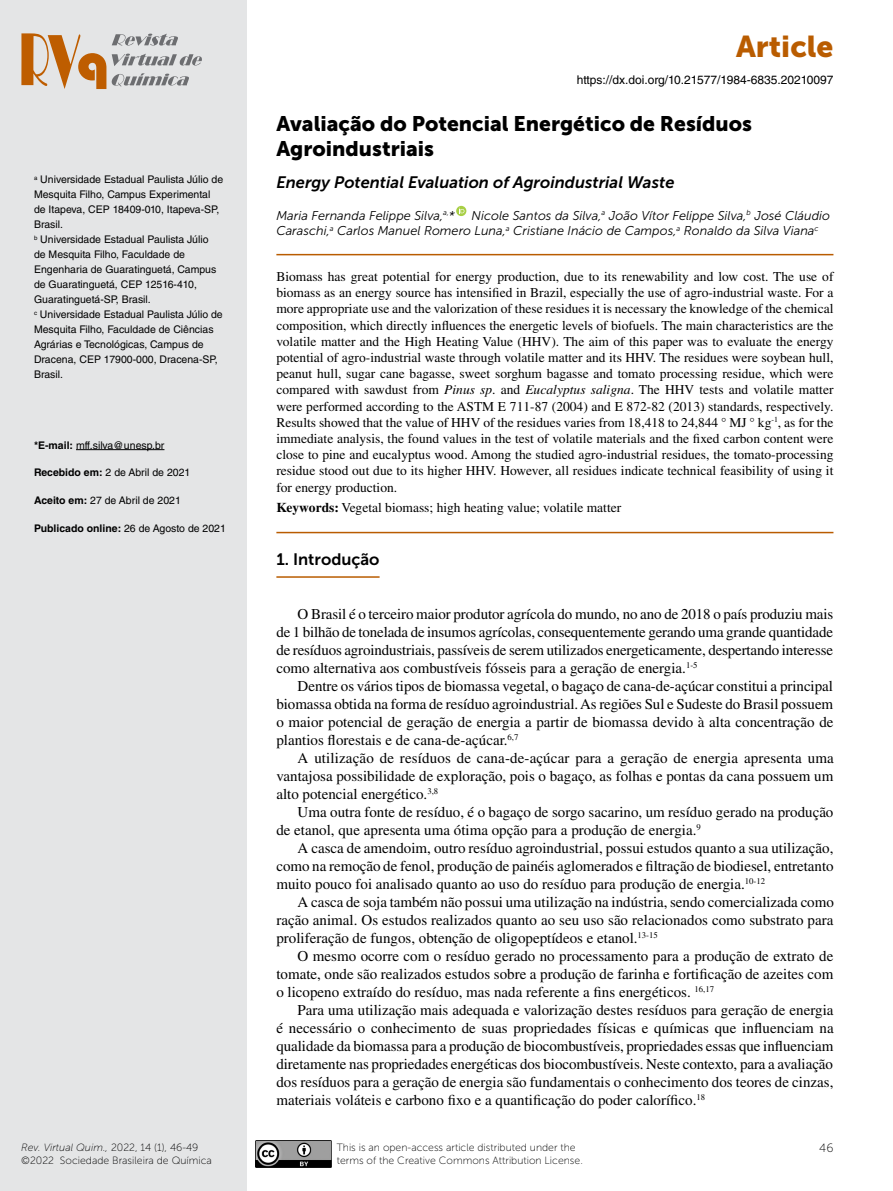
<style>
.page{position:relative;width:893px;height:1191px;background:#fff}
.page>*{position:absolute;margin:0;border:0;box-sizing:border-box;transform-origin:0 0}
.t1{font:30px "Museo Sans 900";color:#b95c00}
.t2{font:21px/25.2px "Museo Sans 900";color:#000}
.t3{font:italic 16.5px "Museo Sans 700";color:#000}
.t4{font:16.5px "Museo Sans 700";color:#000}
.t5{font:15px/18px "Times LT Std";color:#000;text-align:justify}
.t6{font:13.5px/16.2px "Times LT Std";color:#000;text-align:justify}
.t7{font:italic 12.75px/15.3px "Museo Sans 300";color:#000}
.t8{font:12px "Helvetica LT Std";color:#000}
.t9{font:12px "Museo Sans 100";color:#000}
.t10{font:10.5px/15px "Helvetica LT Std";color:#000}
.t11{font:10.5px/12.6px "Museo Sans 100";color:#000}
.t12{font:700 10.5px "Helvetica LT Std";color:#000}
.s1{font-weight:700}
.s2{font-weight:400}
.s3{font-style:italic}
</style>
<div class="page">
<div style="left:0;top:0;width:246px;height:1191px;background:#e4e5e6"></div>
<img style="left:255px;top:1140px;width:77px;height:27px">
<svg style="left:21px;top:33px;width:85px;height:56px"></svg>
<svg style="left:112px;top:73px;width:77px;height:13px"></svg>
<svg style="left:112px;top:54px;width:90px;height:12px"></svg>
<svg style="left:112px;top:34px;width:66px;height:12px"></svg>
<hr style="left:76px;top:449px;width:88px;height:1px;background:#000">
<hr style="left:276px;top:254px;width:557px;height:1px;background:#b95c00">
<hr style="left:276px;top:532px;width:557px;height:1px;background:#b95c00">
<hr style="left:276px;top:576px;width:104px;height:2px;background:#b95c00">
<svg style="left:456px;top:206px;width:10px;height:10px"></svg>
<svg style="left:459px;top:208px;width:5px;height:5px"></svg>
<p class="t10" style="left:34px;top:172px;width:191px"><sup>a</sup> Universidade Estadual Paulista Júlio de Mesquita Filho, Campus Experimental de Itapeva, CEP 18409-010, Itapeva-SP, Brasil.<br><sup>b</sup> Universidade Estadual Paulista Júlio<br>de Mesquita Filho, Faculdade de Engenharia de Guaratinguetá, Campus de Guaratinguetá, CEP 12516-410, Guaratinguetá-SP, Brasil.<br><sup>c</sup> Universidade Estadual Paulista Júlio de Mesquita Filho, Faculdade de Ciências Agrárias e Tecnológicas, Campus de Dracena, CEP 17900-000, Dracena-SP, Brasil.</p>
<p class="t10" style="left:34px;top:437px;width:132px"><span class="s1">*E-mail:</span> mff.silva@unesp.br</p>
<p class="t10" style="left:34px;top:465px;width:158px"><span class="s1">Recebido em:</span> 2 de Abril de 2021</p>
<p class="t10" style="left:34px;top:493px;width:148px"><span class="s1">Aceito em:</span> 27 de Abril de 2021</p>
<p class="t12" style="left:34px;top:522px;width:193px">Publicado online: <span class="s2">26 de Agosto de 2021</span></p>
<p class="t11" style="left:21px;top:1141px;width:192px"><span class="s3">Rev. Virtual Quim.,</span> 2022, 14 (1), 46-49 ©2022 Sociedade Brasileira de Química</p>
<h1 class="t1" style="left:736px;top:29px;width:99px">Article</h1>
<p class="t8" style="left:577px;top:72px;width:258px">https://dx.doi.org/10.21577/1984-6835.20210097</p>
<h2 class="t2" style="left:276px;top:111px;width:477px">Avaliação do Potencial Energético de Resíduos<br>Agroindustriais</h2>
<p class="t3" style="left:276px;top:173px;width:400px">Energy Potential Evaluation of Agroindustrial Waste</p>
<p class="t7" style="left:276px;top:208px;width:180px">Maria Fernanda Felippe Silva,<sup>a,</sup>*</p>
<p class="t7" style="left:276px;top:208px;width:555px;text-indent:195px">Nicole Santos da Silva,<sup>a</sup> João Vítor Felippe Silva,<sup>b</sup> José Cláudio<br>Caraschi,<sup>a</sup> Carlos Manuel Romero Luna,<sup>a</sup> Cristiane Inácio de Campos,<sup>a</sup> Ronaldo da Silva Viana<sup>c</sup></p>
<p class="t6" style="left:276px;top:268px;width:559px">Biomass has great potential for energy production, due to its renewability and low cost. The use of biomass as an energy source has intensified in Brazil, especially the use of agro-industrial waste. For a more appropriate use and the valorization of these residues it is necessary the knowledge of the chemical composition, which directly influences the energetic levels of biofuels. The main characteristics are the volatile matter and the High Heating Value (HHV). The aim of this paper was to evaluate the energy potential of agro-industrial waste through volatile matter and its HHV. The residues were soybean hull, peanut hull, sugar cane bagasse, sweet sorghum bagasse and tomato processing residue, which were compared with sawdust from <span class="s3">Pinus sp</span>. and <span class="s3">Eucalyptus saligna</span>. The HHV tests and volatile matter were performed according to the ASTM E 711-87 (2004) and E 872-82 (2013) standards, respectively.<br>Results showed that the value of HHV of the residues varies from 18,418 to 24,844 ° MJ ° kg<sup>-1</sup>, as for the immediate analysis, the found values in the test of volatile materials and the fixed carbon content were close to pine and eucalyptus wood. Among the studied agro-industrial residues, the tomato-processing residue stood out due to its higher HHV. However, all residues indicate technical feasibility of using it for energy production.</p>
<p class="t6" style="left:276px;top:499px;width:346px"><span class="s1">Keywords:</span> Vegetal biomass; high heating value; volatile matter</p>
<p class="t4" style="left:276px;top:550px;width:105px">1. Introdução</p>
<p class="t5" style="left:276px;top:605px;width:558px;text-indent:21px">O Brasil é o terceiro maior produtor agrícola do mundo, no ano de 2018 o país produziu mais de 1 bilhão de tonelada de insumos agrícolas, consequentemente gerando uma grande quantidade de resíduos agroindustriais, passíveis de serem utilizados energeticamente, despertando interesse como alternativa aos combustíveis fósseis para a geração de energia.<sup>1-5</sup></p>
<p class="t5" style="left:276px;top:677px;width:559px;text-indent:21px">Dentre os vários tipos de biomassa vegetal, o bagaço de cana-de-açúcar constitui a principal biomassa obtida na forma de resíduo agroindustrial. As regiões Sul e Sudeste do Brasil possuem o maior potencial de geração de energia a partir de biomassa devido à alta concentração de plantios florestais e de cana-de-açúcar.<sup>6,7</sup></p>
<p class="t5" style="left:276px;top:749px;width:559px;text-indent:21px">A utilização de resíduos de cana-de-açúcar para a geração de energia apresenta uma vantajosa possibilidade de exploração, pois o bagaço, as folhas e pontas da cana possuem um alto potencial energético.<sup>3,8</sup></p>
<p class="t5" style="left:276px;top:803px;width:559px;text-indent:21px">Uma outra fonte de resíduo, é o bagaço de sorgo sacarino, um resíduo gerado na produção de etanol, que apresenta uma ótima opção para a produção de energia.<sup>9</sup></p>
<p class="t5" style="left:276px;top:839px;width:559px;text-indent:21px">A casca de amendoim, outro resíduo agroindustrial, possui estudos quanto a sua utilização, como na remoção de fenol, produção de painéis aglomerados e filtração de biodiesel, entretanto muito pouco foi analisado quanto ao uso do resíduo para produção de energia.<sup>10-12</sup></p>
<p class="t5" style="left:276px;top:893px;width:559px;text-indent:21px">A casca de soja também não possui uma utilização na indústria, sendo comercializada como ração animal. Os estudos realizados quanto ao seu uso são relacionados como substrato para proliferação de fungos, obtenção de oligopeptídeos e etanol.<sup>13-15</sup></p>
<p class="t5" style="left:276px;top:947px;width:558px;text-indent:21px">O mesmo ocorre com o resíduo gerado no processamento para a produção de extrato de tomate, onde são realizados estudos sobre a produção de farinha e fortificação de azeites com o licopeno extraído do resíduo, mas nada referente a fins energéticos. <sup>16,17</sup></p>
<p class="t5" style="left:276px;top:1001px;width:559px;text-indent:21px">Para uma utilização mais adequada e valorização destes resíduos para geração de energia é necessário o conhecimento de suas propriedades físicas e químicas que influenciam na qualidade da biomassa para a produção de biocombustíveis, propriedades essas que influenciam diretamente nas propriedades energéticas dos biocombustíveis. Neste contexto, para a avaliação dos resíduos para a geração de energia são fundamentais o conhecimento dos teores de cinzas, materiais voláteis e carbono fixo e a quantificação do poder calorífico.<sup>18</sup></p>
<p class="t11" style="left:337px;top:1141px;width:248px">This is an open-access article distributed under the terms of the Creative Commons Attribution License.</p>
<p class="t9" style="left:819px;top:1141px;width:16px">46</p>
</div>
